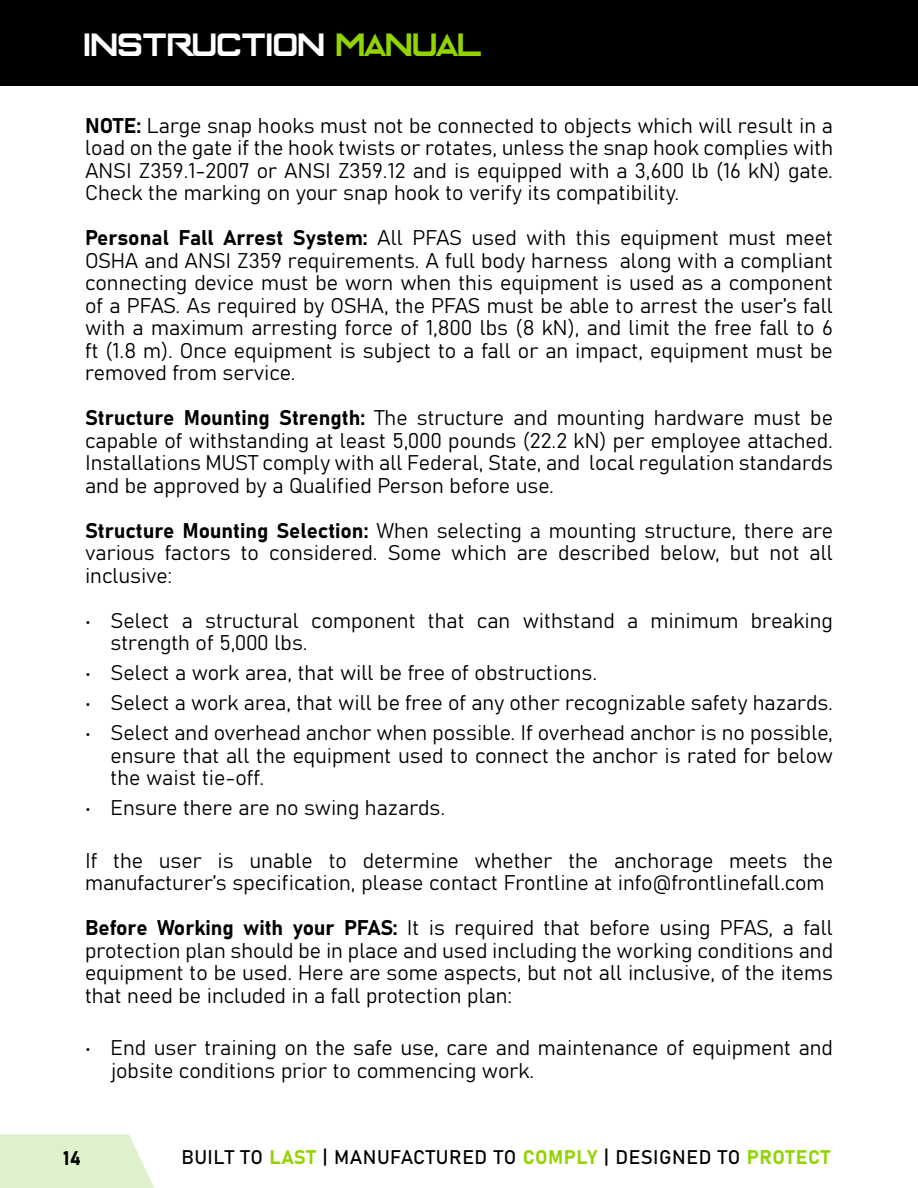
<style>
.page{position:relative;width:918px;height:1188px;background:#fff}
.page>*{position:absolute;margin:0;border:0;box-sizing:border-box;transform-origin:0 0}
.t1{font:36px "Enter The Grid";color:#fff}
.t2{font:21px/22.5px "Bahnschrift";color:#000;text-align:justify}
.t3{font:19.5px "Bahnschrift";letter-spacing:.03em;color:#000}
.s1{color:#91d400}
</style>
<div class="page">
<div style="left:0;top:0;width:918px;height:85px;background:#000"></div>
<svg style="left:0;top:1135px;width:154px;height:53px"></svg>
<h1 class="t1" style="left:85px;top:33px;width:400px">INSTRUCTION <span class="s1">MANUAL</span></h1>
<p class="t2" style="left:85px;top:113px;width:750px">NOTE: Large snap hooks must not be connected to objects which will result in a load on the gate if the hook twists or rotates, unless the snap hook complies with ANSI Z359.1-2007 or ANSI Z359.12 and is equipped with a 3,600 lb (16 kN) gate.<br>Check the marking on your snap hook to verify its compatibility.</p>
<p class="t2" style="left:85px;top:225px;width:749px">Personal Fall Arrest System: All PFAS used with this equipment must meet OSHA and ANSI Z359 requirements. A full body harness along with a compliant connecting device must be worn when this equipment is used as a component of a PFAS. As required by OSHA, the PFAS must be able to arrest the user’s fall with a maximum arresting force of 1,800 lbs (8 kN), and limit the free fall to 6 ft (1.8 m). Once equipment is subject to a fall or an impact, equipment must be removed from service.</p>
<p class="t2" style="left:85px;top:405px;width:750px">Structure Mounting Strength: The structure and mounting hardware must be capable of withstanding at least 5,000 pounds (22.2 kN) per employee attached.<br>Installations MUST comply with all Federal, State, and local regulation standards and be approved by a Qualified Person before use.</p>
<p class="t2" style="left:85px;top:518px;width:750px">Structure Mounting Selection: When selecting a mounting structure, there are various factors to considered. Some which are described below, but not all inclusive:</p>
<p class="t2" style="left:111px;top:608px;width:724px;text-indent:-26px">• Select a structural component that can withstand a minimum breaking strength of 5,000 lbs.</p>
<p class="t2" style="left:85px;top:660px;width:514px">• Select a work area, that will be free of obstructions.</p>
<p class="t2" style="left:85px;top:690px;width:750px">• Select a work area, that will be free of any other recognizable safety hazards.</p>
<p class="t2" style="left:111px;top:720px;width:724px;text-indent:-26px">• Select and overhead anchor when possible. If overhead anchor is no possible, ensure that all the equipment used to connect the anchor is rated for below the waist tie-off.</p>
<p class="t2" style="left:85px;top:795px;width:362px">• Ensure there are no swing hazards.</p>
<p class="t2" style="left:85px;top:848px;width:749px">If the user is unable to determine whether the anchorage meets the manufacturer’s specification, please contact Frontline at info@frontlinefall.com</p>
<p class="t2" style="left:85px;top:915px;width:749px">Before Working with your PFAS: It is required that before using PFAS, a fall protection plan should be in place and used including the working conditions and equipment to be used. Here are some aspects, but not all inclusive, of the items that need be included in a fall protection plan:</p>
<p class="t2" style="left:111px;top:1035px;width:724px;text-indent:-26px">• End user training on the safe use, care and maintenance of equipment and jobsite conditions prior to commencing work.</p>
<p class="t3" style="left:63px;top:1143px;width:19px">14</p>
<p class="t3" style="left:182px;top:1142px;width:650px">BUILT TO <span class="s1">LAST</span> | MANUFACTURED TO <span class="s1">COMPLY</span> | DESIGNED TO <span class="s1">PROTECT</span></p>
</div>
